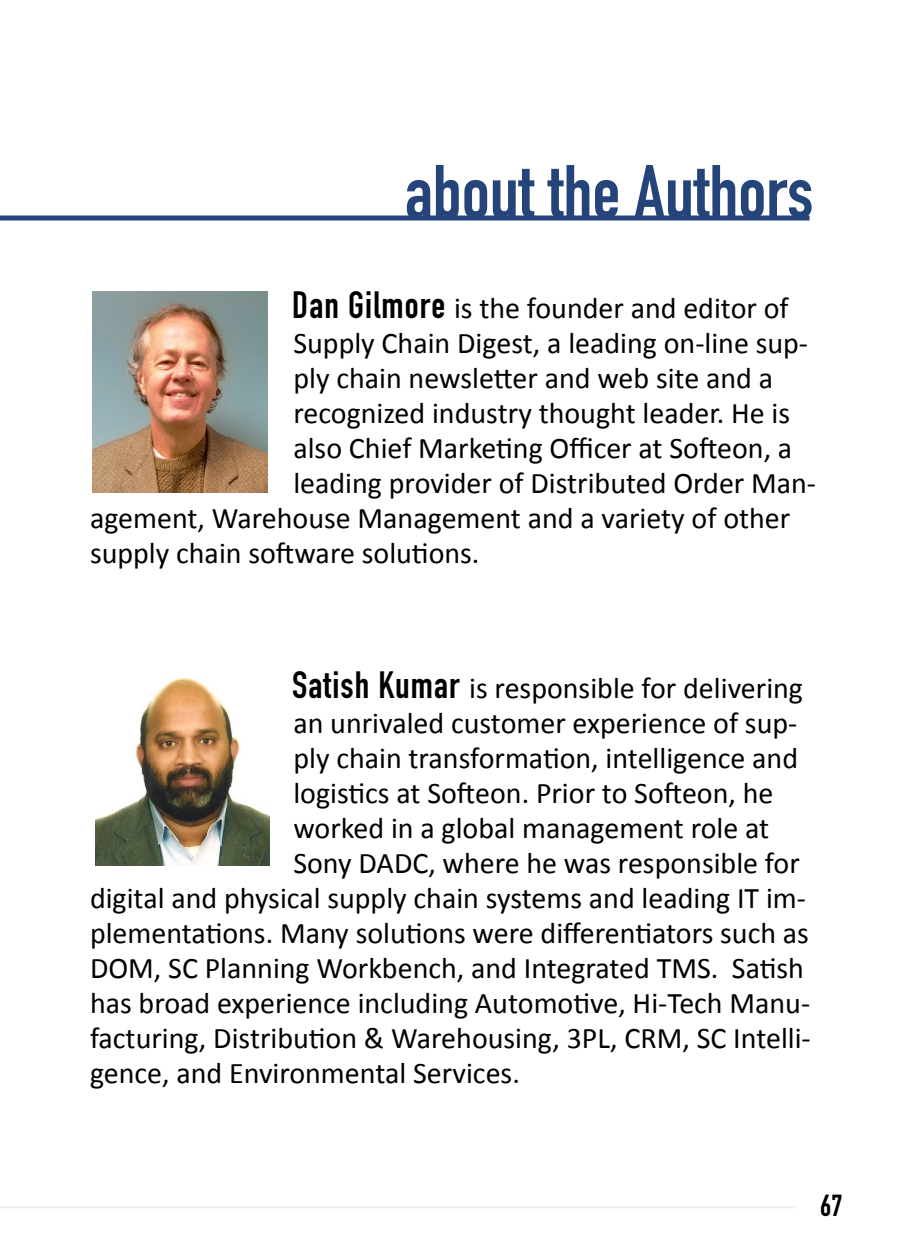
<style>
.page{position:relative;width:900px;height:1260px;background:#fff}
.page>*{position:absolute;margin:0;border:0;box-sizing:border-box;transform-origin:0 0}
.t1{font:700 75px "DIN Condensed";color:#25447a}
.t2{font:30px/35px "Calibri";color:#000}
.t3{font:700 30px "DIN Condensed";color:#000}
.s1{font-family:"DIN Condensed";font-weight:700;font-size:37.5px}
</style>
<div class="page">
<div style="left:0;top:216px;width:810px;height:5px;background:#25447a"></div>
<img style="left:93px;top:292px;width:174px;height:201px">
<img style="left:95px;top:678px;width:175px;height:187px">
<hr style="left:0;top:1206px;width:795px;height:2px;background:#25447a">
<p class="t1" style="left:405px;top:142px;width:410px">about the Authors</p>
<p class="t2" style="left:292px;top:290px;width:498px"><span class="s1">Dan Gilmore</span> is the founder and editor of</p>
<p class="t2" style="left:293px;top:325px;width:516px">Supply Chain Digest, a leading on-line sup-</p>
<p class="t2" style="left:293px;top:360px;width:481px">ply chain newsletter and web site and a</p>
<p class="t2" style="left:293px;top:395px;width:498px">recognized industry thought leader. He is</p>
<p class="t2" style="left:293px;top:430px;width:500px">also Chief Marketing Officer at Softeon, a</p>
<p class="t2" style="left:90px;top:465px;width:728px;text-indent:203px">leading provider of Distributed Order Man&shy;agement, Warehouse Management and a variety of other supply chain software solutions.</p>
<p class="t2" style="left:292px;top:670px;width:512px"><span class="s1">Satish Kumar</span> is responsible for delivering</p>
<p class="t2" style="left:293px;top:705px;width:505px">an unrivaled customer experience of sup-</p>
<p class="t2" style="left:293px;top:740px;width:506px">ply chain transformation, intelligence and</p>
<p class="t2" style="left:293px;top:775px;width:482px">logistics at Softeon. Prior to Softeon, he</p>
<p class="t2" style="left:293px;top:810px;width:477px">worked in a global management role at</p>
<p class="t2" style="left:90px;top:845px;width:722px;text-indent:203px">Sony DADC, where he was responsible for digital and physical supply chain systems and leading IT im&shy;plementations. Many solutions were differentiators such as DOM, SC Planning Workbench, and Integrated TMS. Satish has broad experience including Automotive, Hi-Tech Manu&shy;facturing, Distribution &amp; Warehousing, 3PL, CRM, SC Intelli&shy;gence, and Environmental Services.</p>
<p class="t3" style="left:820px;top:1185px;width:24px">67</p>
</div>
